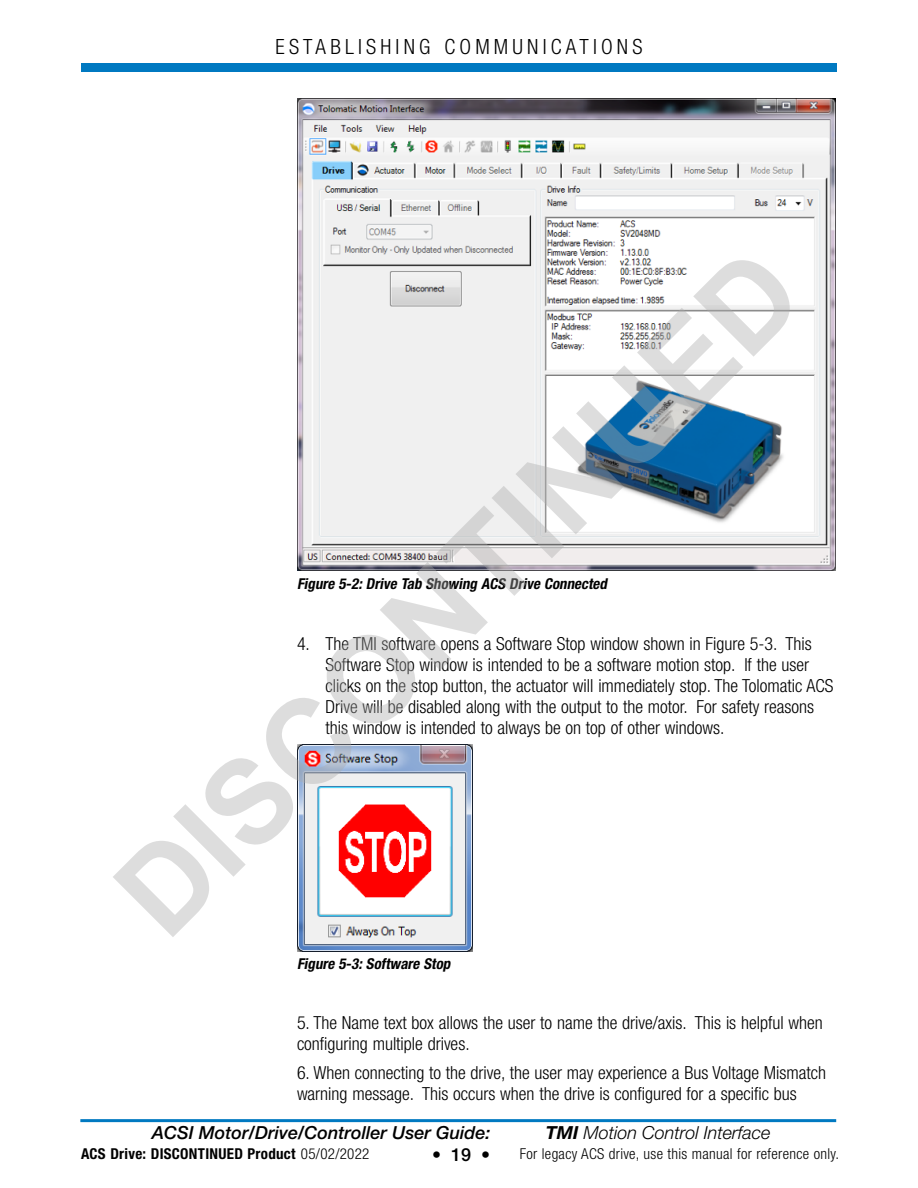
<style>
.page{position:relative;width:918px;height:1188px;background:#fff}
.page>*{position:absolute;margin:0;border:0;box-sizing:border-box;transform-origin:0 0}
.t1{font:700 119.25px "Arial";color:rgb(171 171 171/.4)}
.t2{font:300 condensed 21px "Helvetica Neue LT Std";letter-spacing:.2em;color:#000}
.t3{font:300 condensed 18px/21px "Helvetica Neue LT Std";color:#000}
.t4{font:italic 500 18px "Helvetica Neue LT Std";color:#000}
.t5{font:italic 300 18px "Helvetica Neue LT Std";color:#000}
.t6{font:500 18px "Helvetica Neue LT Std";color:#000}
.t7{font:italic 700 condensed 15px "Helvetica Neue LT Std";color:#000}
.t8{font:300 condensed 15px "Helvetica Neue LT Std";letter-spacing:.02em;color:#000}
.t9{font:700 condensed 15px "Helvetica Neue LT Std";letter-spacing:.02em;color:#000}
.s1{font-weight:700}
.s2{font-weight:300}
</style>
<div class="page">
<div style="left:81px;top:63px;width:756px;height:9px;background:#0079c1"></div>
<hr style="left:80px;top:1119px;width:756px;height:3px;background:#0079c1">
<img style="left:297px;top:99px;width:539px;height:472px">
<img style="left:297px;top:745px;width:176px;height:207px">
<p class="t2" style="left:275px;top:35px;width:369px">ESTABLISHING COMMUNICATIONS</p>
<h1 class="t1" style="left:82px;top:858px;width:909px;rotate:-45deg">DISCONTINUED</h1>
<p class="t7" style="left:297px;top:574px;width:315px">Figure 5-2:Drive Tab Showing ACS Drive Connected</p>
<p class="t3" style="left:325px;top:633px;width:510px;text-indent:-28px">4. The TMI software opens a Software Stop window shown in Figure 5-3. This Software Stop window is intended to be a software motion stop. If the user clicks on the stop button, the actuator will immediately stop. The Tolomatic ACS Drive will be disabled along with the output to the motor. For safety reasons this window is intended to always be on top of other windows.</p>
<p class="t7" style="left:297px;top:954px;width:158px">Figure 5-3:Software Stop</p>
<p class="t3" style="left:297px;top:1012px;width:527px">5. The Name text box allows the user to name the drive/axis. This is helpful when configuring multiple drives.</p>
<p class="t3" style="left:297px;top:1062px;width:531px">6. When connecting to the drive, the user may experience a Bus Voltage Mismatch warning message. This occurs when the drive is configured for a specific bus</p>
<p class="t4" style="left:152px;top:1122px;width:340px">ACSI Motor/Drive/Controller User Guide:</p>
<p class="t5" style="left:546px;top:1122px;width:226px"><span class="s1">TMI</span> Motion Control Interface</p>
<p class="t9" style="left:81px;top:1145px;width:290px">ACS Drive: DISCONTINUED Product <span class="s2">05/02/2022</span></p>
<p class="t6" style="left:432px;top:1144px;width:60px">• 19 •</p>
<p class="t8" style="left:520px;top:1145px;width:321px">For legacy ACS drive, use this manual for reference only.</p>
</div>
